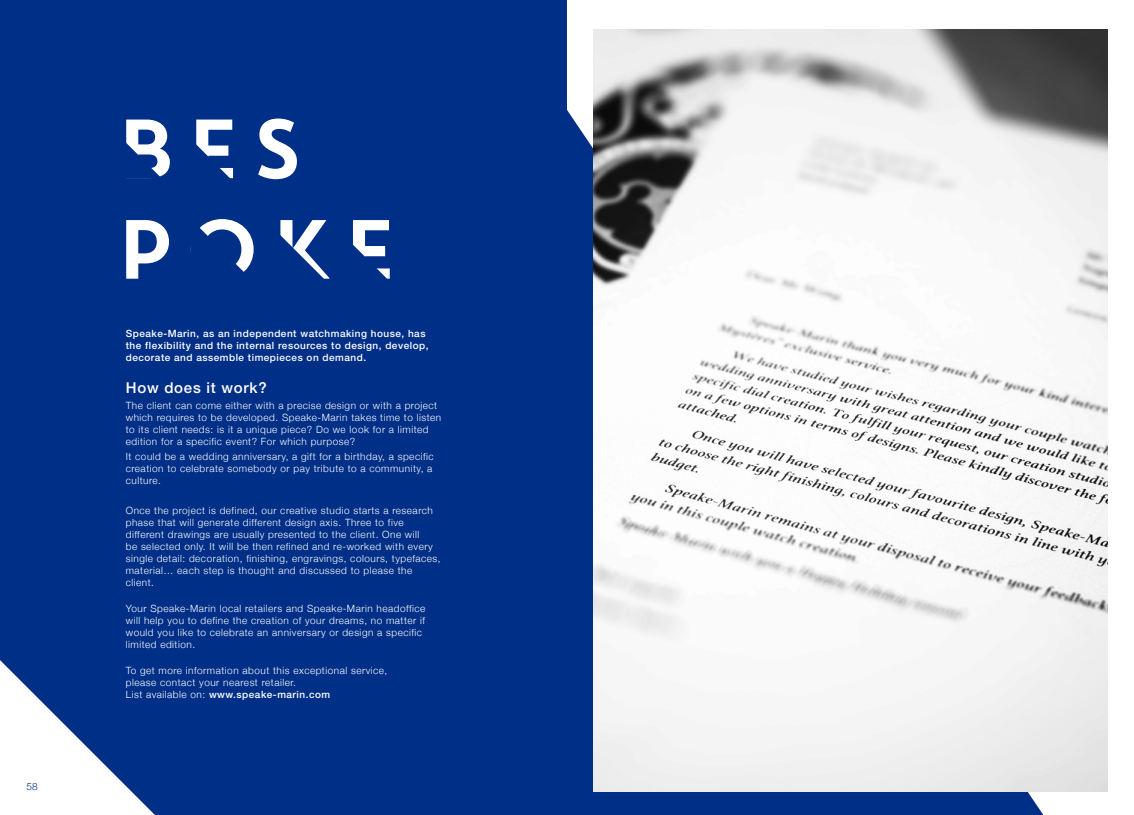
<style>
.page{position:relative;width:1134px;height:815px;background:#fff}
.page>*{position:absolute;margin:0;border:0;box-sizing:border-box;transform-origin:0 0}
.t1{font:500 15px "Helvetica Neue LT Pro";letter-spacing:.05em;color:#fff}
.t2{font:300 10px/12px "Helvetica Neue";letter-spacing:.05em;color:#fff}
.t3{font:500 10px/12px "Helvetica Neue LT Pro";letter-spacing:.05em;color:#fff}
.t4{font:300 10px "Helvetica Neue";color:#002f87}
.s1{font-family:"Helvetica Neue";font-weight:300}
</style>
<div class="page">
<div style="left:0;top:0;width:567px;height:815px;background:#002f87"></div>
<svg style="left:0;top:660px;width:155px;height:155px"></svg>
<svg style="left:126px;top:219px;width:264px;height:60px"></svg>
<svg style="left:126px;top:118px;width:171px;height:62px"></svg>
<div style="left:567px;top:110px;width:476px;height:705px;background:#002f87"></div>
<img style="left:594px;top:29px;width:513px;height:762px">
<p class="t4" style="left:27px;top:779px;width:13px">58</p>
<p class="t3" style="left:126px;top:327px;width:304px">Speake-Marin, as an independent watchmaking house, has the flexibility and the internal resources to design, develop, decorate and assemble timepieces on demand.</p>
<h1 class="t1" style="left:126px;top:379px;width:142px">How does it work?</h1>
<p class="t2" style="left:126px;top:398px;width:317px">The client can come either with a precise design or with a project which requires to be developed. Speake-Marin takes time to listen to its client needs: is it a unique piece? Do we look for a limited edition for a specific event? For which purpose?</p>
<p class="t2" style="left:126px;top:450px;width:309px">It could be a wedding anniversary, a gift for a birthday, a specific creation to celebrate somebody or pay tribute to a community, a culture.</p>
<p class="t2" style="left:126px;top:504px;width:316px">Once the project is defined, our creative studio starts a research phase that will generate different design axis. Three to five different drawings are usually presented to the client. One will<br>be selected only. It will be then refined and re-worked with every single detail: decoration, finishing, engravings, colours, typefaces, material… each step is thought and discussed to please the client.</p>
<p class="t2" style="left:126px;top:602px;width:301px">Your Speake-Marin local retailers and Speake-Marin headoffice will help you to define the creation of your dreams, no matter if would you like to celebrate an anniversary or design a specific limited edition.</p>
<p class="t2" style="left:126px;top:664px;width:263px">To get more information about this exceptional service, please contact your nearest retailer.</p>
<p class="t3" style="left:126px;top:689px;width:206px"><span class="s1">List available on:</span> www.speake-marin.com</p>
</div>
